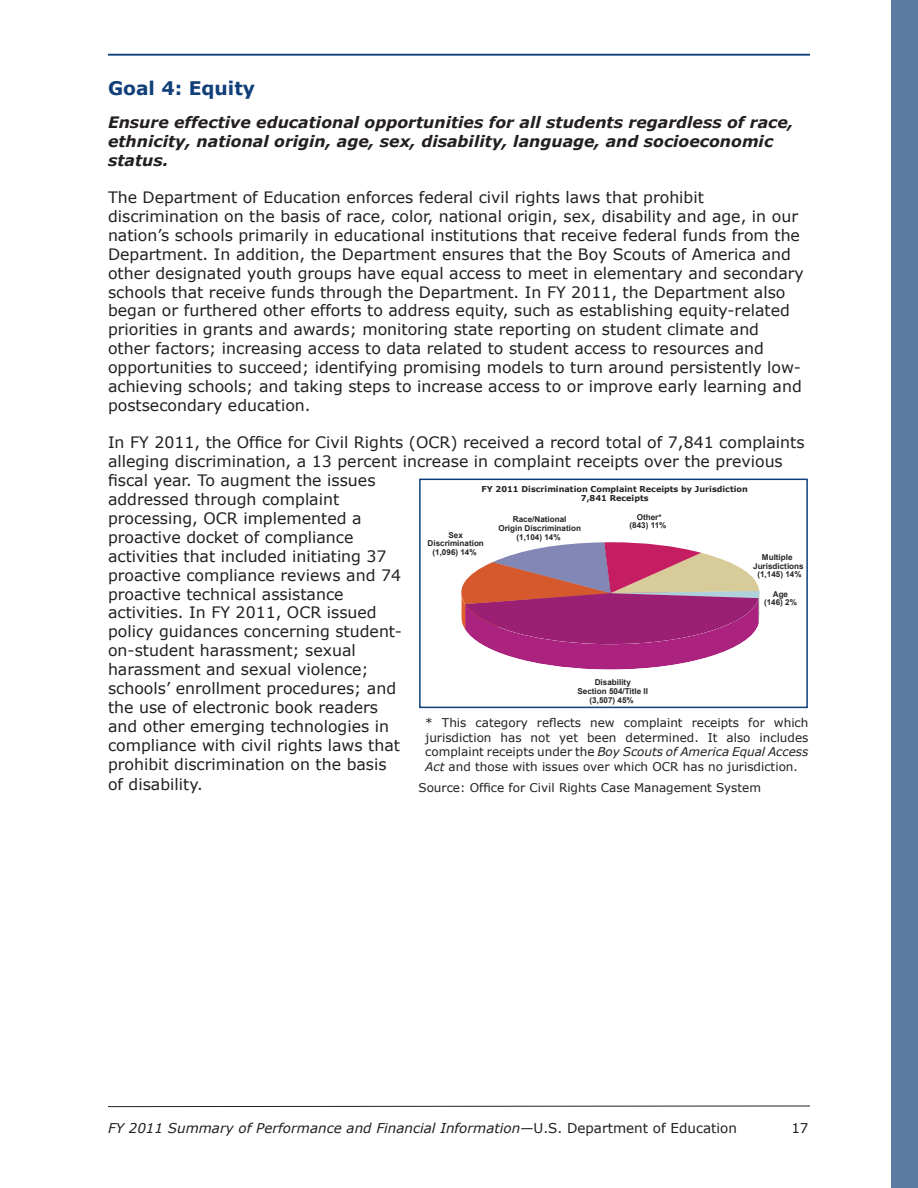
<style>
.page{position:relative;width:918px;height:1188px;background:#fff}
.page>*{position:absolute;margin:0;border:0;box-sizing:border-box;transform-origin:0 0}
.t1{font:700 18.75px "Verdana";color:#103f79}
.t2{font:15.75px/19px "Verdana";color:#231f20}
.t3{font:italic 700 15.75px/18.9px "Verdana";color:#231f20}
.t4{font:italic 13.5px "Verdana";color:#231f20}
.t5{font:13.5px "Verdana";color:#231f20}
.t6{font:12px/14.4px "Verdana";color:#231f20;text-align:justify}
.t7{font:700 8.1px/8.9px "Arial";color:#242427;text-align:center}
.t8{font:700 8.1px/9.8px "Verdana";color:#242427;text-align:center}
.s1{font-style:italic}
.s2{font-style:normal}
</style>
<div class="page">
<div style="left:891px;top:0;width:27px;height:1188px;background:#5c7ba3"></div>
<svg style="left:108px;top:1105px;width:702px;height:2px"></svg>
<hr style="left:108px;top:54px;width:702px;height:2px;background:#103f79">
<svg style="left:461px;top:542px;width:299px;height:128px"></svg>
<div style="left:419px;top:479px;width:389px;height:229px;border:2px solid #103f79"></div>
<h2 class="t1" style="left:108px;top:75px;width:149px">Goal 4: Equity</h2>
<p class="t3" style="left:108px;top:112px;width:687px">Ensure effective educational opportunities for all students regardless of race, ethnicity, national origin, age, sex, disability, language, and socioeconomic status.</p>
<p class="t2" style="left:108px;top:188px;width:697px">The Department of Education enforces federal civil rights laws that prohibit discrimination on the basis of race, color, national origin, sex, disability and age, in our nation’s schools primarily in educational institutions that receive federal funds from the Department. In addition, the Department ensures that the Boy Scouts of America and other designated youth groups have equal access to meet in elementary and secondary schools that receive funds through the Department. In FY 2011, the Department also began or furthered other efforts to address equity, such as establishing equity-related priorities in grants and awards; monitoring state reporting on student climate and other factors; increasing access to data related to student access to resources and opportunities to succeed; identifying promising models to turn around persistently low&shy;achieving schools; and taking steps to increase access to or improve early learning and postsecondary education.</p>
<p class="t2" style="left:108px;top:433px;width:698px">In FY 2011, the Office for Civil Rights (OCR) received a record total of 7,841 complaints alleging discrimination, a 13 percent increase in complaint receipts over the previous fiscal year. To augment the issues<br>addressed through complaint<br>processing, OCR implemented a<br>proactive docket of compliance<br>activities that included initiating 37<br>proactive compliance reviews and 74<br>proactive technical assistance<br>activities. In FY 2011, OCR issued<br>policy guidances concerning student-<br>on-student harassment; sexual<br>harassment and sexual violence;<br>schools’ enrollment procedures; and<br>the use of electronic book readers<br>and other emerging technologies in<br>compliance with civil rights laws that<br>prohibit discrimination on the basis<br>of disability.</p>
<p class="t8" style="left:482px;top:484px;width:268px">FY 2011 Discrimination Complaint Receipts by Jurisdiction<br>7,841 Receipts</p>
<p class="t7" style="left:498px;top:515px;width:84px">Race/National<br>Origin Discrimination (1,104) 14%</p>
<p class="t7" style="left:630px;top:513px;width:39px">Other* (843) 11%</p>
<p class="t7" style="left:428px;top:531px;width:58px">Sex<br>Discrimination (1,096) 14%</p>
<p class="t7" style="left:753px;top:553px;width:52px">Multiple<br>Jurisdictions (1,145) 14%</p>
<p class="t7" style="left:764px;top:590px;width:34px">Age (146) 2%</p>
<p class="t7" style="left:577px;top:678px;width:72px">Disability<br>Section 504/Title II (3,507) 45%</p>
<p class="t6" style="left:425px;top:716px;width:385px">* This category reflects new complaint receipts for which jurisdiction has not yet been determined. It also includes complaint receipts under the <span class="s1">Boy Scouts of America Equal Access Act</span> and those with issues over which OCR has no jurisdiction.</p>
<p class="t6" style="left:418px;top:780px;width:344px">Source: Office for Civil Rights Case Management System</p>
<p class="t4" style="left:108px;top:1119px;width:631px">FY 2011 Summary of Performance and Financial Information—<span class="s2">U.S. Department of Education</span></p>
<p class="t5" style="left:791px;top:1119px;width:19px">17</p>
</div>
